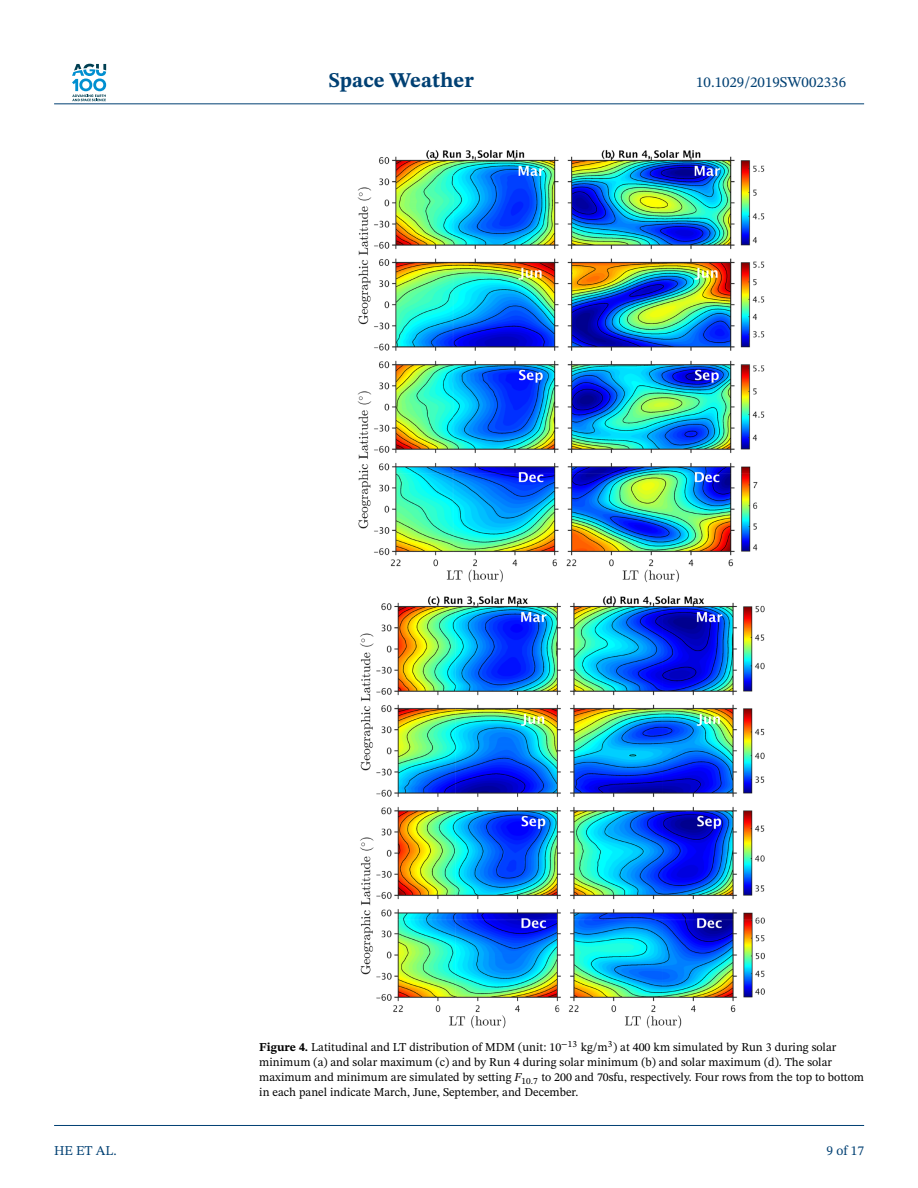
<style>
.page{position:relative;width:918px;height:1188px;background:#fff}
.page>*{position:absolute;margin:0;border:0;box-sizing:border-box;transform-origin:0 0}
.t1{font:700 21px "STIX Two Text";color:#004073}
.t2{font:15px "STIX Two Text";color:#004073}
.t3{font:13.5px "STIX Two Text";color:#004073}
.t4{font:12px/15px "STIX Two Text";color:#000}
.s1{font-weight:700}
.s2{font-style:italic}
</style>
<div class="page">
<svg style="left:72px;top:64px;width:34px;height:37px"></svg>
<hr style="left:54px;top:103px;width:810px;height:1px;background:#004073">
<img style="left:357px;top:150px;width:408px;height:879px">
<hr style="left:54px;top:1125px;width:810px;height:1px;background:#004073">
<h1 class="t1" style="left:329px;top:72px;width:146px">Space Weather</h1>
<p class="t2" style="left:696px;top:77px;width:152px">10.1029/2019SW002336</p>
<p class="t4" style="left:259px;top:1041px;width:606px"><span class="s1">Figure 4.</span> Latitudinal and LT distribution of MDM (unit: 10<sup>−</sup><sup>13</sup> kg/m<sup>3</sup>) at 400 km simulated by Run 3 during solar minimum (a) and solar maximum (c) and by Run 4 during solar minimum (b) and solar maximum (d). The solar maximum and minimum are simulated by setting <span class="s2">F</span><sub>10.7</sub> to 200 and 70sfu, respectively. Four rows from the top to bottom in each panel indicate March, June, September, and December.</p>
<p class="t3" style="left:54px;top:1145px;width:64px">HE ET AL.</p>
<p class="t3" style="left:827px;top:1145px;width:39px">9 of 17</p>
</div>
